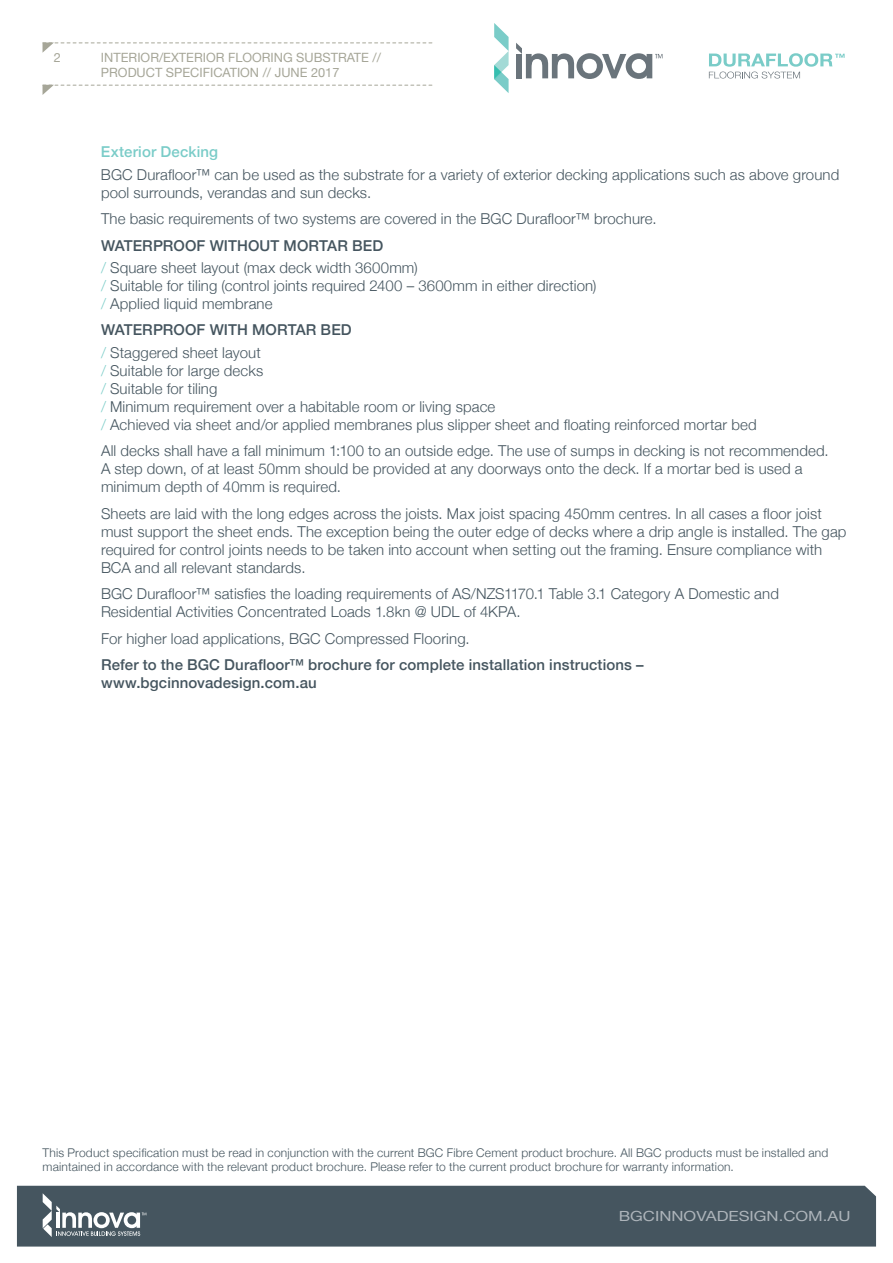
<style>
.page{position:relative;width:893px;height:1263px;background:#fff}
.page>*{position:absolute;margin:0;border:0;box-sizing:border-box;transform-origin:0 0}
.t1{font:300 15px/18px "Helvetica Neue";letter-spacing:.005em;color:#45555f}
.t2{font:500 15px/22.2px "Helvetica Neue";letter-spacing:.01em;color:#45555f}
.t3{font:500 15px "Helvetica Neue";letter-spacing:.01em;color:#7accc8}
.t4{font:13.95px "Helvetica Neue";color:#adb4ba;scale:1.2 1}
.t5{font:12.75px/15.3px "Helvetica Neue";color:#a6a698}
.t6{font:300 12px/14.4px "Helvetica Neue";letter-spacing:.015em;color:#45555f}
.s1{font-weight:500}
.s2{color:#7accc8}
.s3{font-weight:300;color:#7accc8}
.s4{font-weight:300}
</style>
<div class="page">
<div style="left:17px;top:1186px;width:859px;height:60px;background:#45555f"></div>
<svg style="left:43px;top:43px;width:389px;height:9px"></svg>
<svg style="left:43px;top:85px;width:389px;height:10px"></svg>
<svg style="left:43px;top:1193px;width:103px;height:44px"></svg>
<svg style="left:516px;top:43px;width:146px;height:36px"></svg>
<svg style="left:709px;top:53px;width:136px;height:25px"></svg>
<svg style="left:494px;top:23px;width:15px;height:70px"></svg>
<p class="t5" style="left:54px;top:49px;width:9px">2</p>
<p class="t5" style="left:101px;top:49px;width:282px">INTERIOR/EXTERIOR FLOORING SUBSTRATE //<br>PRODUCT SPECIFICATION // JUNE 2017</p>
<p class="t3" style="left:101px;top:143px;width:119px">Exterior Decking</p>
<p class="t1" style="left:101px;top:165px;width:740px">BGC Durafloor™ can be used as the substrate for a variety of exterior decking applications such as above ground pool surrounds, verandas and sun decks.</p>
<p class="t1" style="left:101px;top:209px;width:557px">The basic requirements of two systems are covered in the BGC Durafloor™ brochure.</p>
<p class="t1" style="left:101px;top:234px;width:318px;line-height:22.2px"><span class="s1">WATERPROOF WITHOUT MORTAR BED<br></span><span class="s2">/</span> Square sheet layout (max deck width 3600mm)</p>
<p class="t1" style="left:101px;top:276px;width:497px"><span class="s2">/</span> Suitable for tiling (control joints required 2400 – 3600mm in either direction) <span class="s2">/</span> Applied liquid membrane</p>
<p class="t2" style="left:101px;top:319px;width:252px">WATERPROOF WITH MORTAR BED <span class="s3">/</span> <span class="s4">Staggered sheet layout</span></p>
<p class="t1" style="left:101px;top:361px;width:657px"><span class="s2">/</span> Suitable for large decks<br><span class="s2">/</span> Suitable for tiling<br><span class="s2">/</span> Minimum requirement over a habitable room or living space<br><span class="s2">/</span> Achieved via sheet and/or applied membranes plus slipper sheet and floating reinforced mortar bed</p>
<p class="t1" style="left:101px;top:441px;width:729px">All decks shall have a fall minimum 1:100 to an outside edge. The use of sumps in decking is not recommended.<br>A step down, of at least 50mm should be provided at any doorways onto the deck. If a mortar bed is used a minimum depth of 40mm is required.</p>
<p class="t1" style="left:101px;top:504px;width:747px">Sheets are laid with the long edges across the joists. Max joist spacing 450mm centres. In all cases a floor joist must support the sheet ends. The exception being the outer edge of decks where a drip angle is installed. The gap required for control joints needs to be taken into account when setting out the framing. Ensure compliance with BCA and all relevant standards.</p>
<p class="t1" style="left:101px;top:584px;width:679px">BGC Durafloor™ satisfies the loading requirements of AS/NZS1170.1 Table 3.1 Category A Domestic and<br>Residential Activities Concentrated Loads 1.8kn @ UDL of 4KPA.</p>
<p class="t1" style="left:101px;top:629px;width:370px">For higher load applications, BGC Compressed Flooring.</p>
<p class="t2" style="left:101px;top:655px;width:544px;line-height:18px">Refer to the BGC Durafloor™ brochure for complete installation instructions – www.bgcinnovadesign.com.au</p>
<p class="t6" style="left:43px;top:1145px;width:787px">This Product specification must be read in conjunction with the current BGC Fibre Cement product brochure. All BGC products must be installed and maintained in accordance with the relevant product brochure. Please refer to the current product brochure for warranty information.</p>
<p class="t4" style="left:619px;top:1207px;width:195px">BGCINNOVADESIGN.COM.AU</p>
</div>
